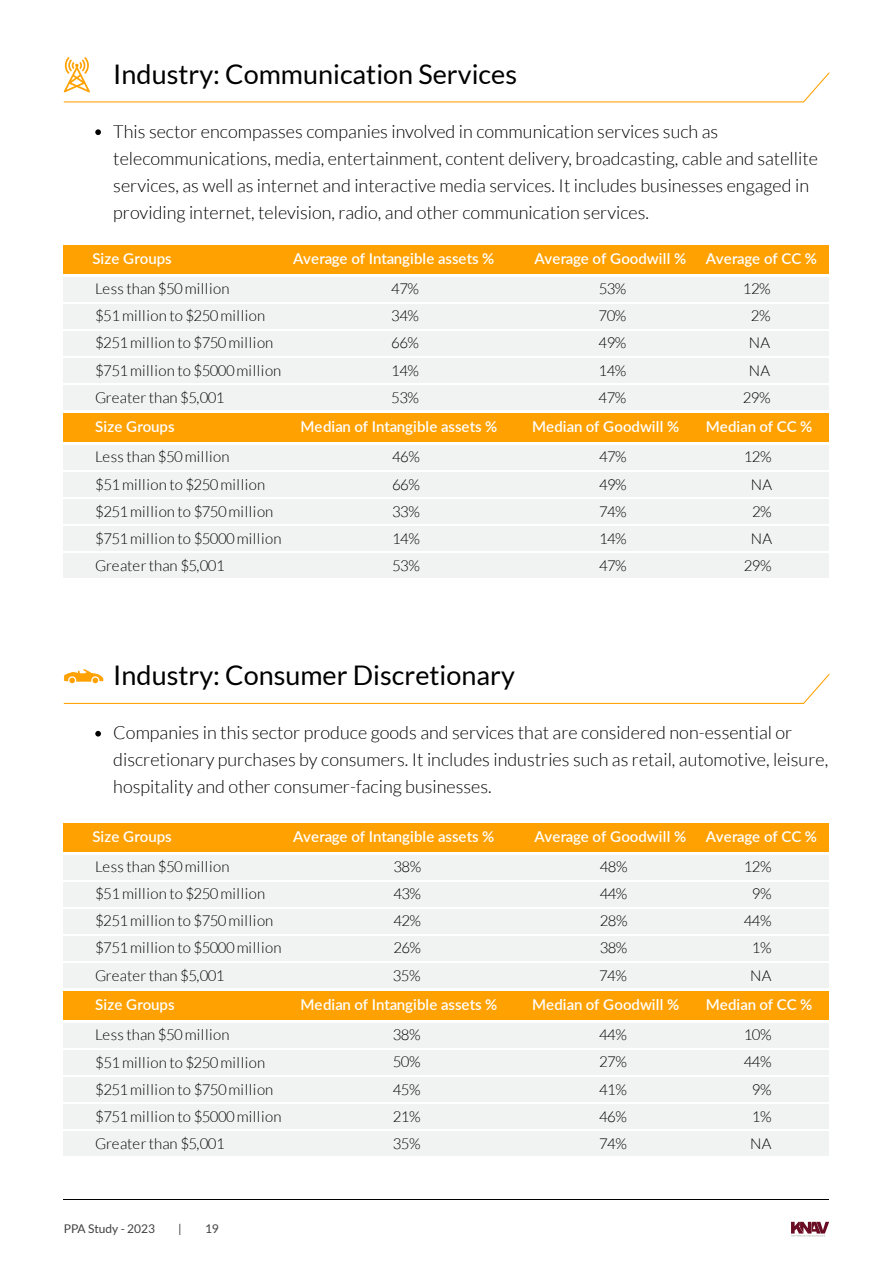
<style>
.page{position:relative;width:893px;height:1263px;background:#fff}
.page>*{position:absolute;margin:0;border:0;box-sizing:border-box;transform-origin:0 0}
.t1{font:27px "Lato";color:#000}
.t2{font:300 18px/27px "Lato";color:#000}
.t3{font:300 15px/27px "Lato";letter-spacing:.005em;color:#000}
.t4{font:600 15px "Lato";letter-spacing:-.005em;color:#fff}
.t5{font:300 15px "Lato";letter-spacing:.035em;color:#000}
.t6{font:12px "Lato";color:#414042}
</style>
<div class="page">
<hr style="left:64px;top:1199px;width:765px;height:1px;background:#000">
<svg style="left:95px;top:129px;width:6px;height:6px"></svg>
<div style="left:64px;top:245px;width:765px;height:29px;background:#ffa100"></div>
<div style="left:64px;top:277px;width:765px;height:25px;background:#f1f2f2"></div>
<div style="left:64px;top:304px;width:765px;height:25px;background:#f1f2f2"></div>
<div style="left:64px;top:331px;width:765px;height:25px;background:#f1f2f2"></div>
<div style="left:64px;top:358px;width:765px;height:25px;background:#f1f2f2"></div>
<div style="left:64px;top:385px;width:765px;height:25px;background:#f1f2f2"></div>
<div style="left:64px;top:413px;width:765px;height:29px;background:#ffa100"></div>
<div style="left:64px;top:445px;width:765px;height:25px;background:#f1f2f2"></div>
<div style="left:64px;top:472px;width:765px;height:25px;background:#f1f2f2"></div>
<div style="left:64px;top:499px;width:765px;height:25px;background:#f1f2f2"></div>
<div style="left:64px;top:526px;width:765px;height:25px;background:#f1f2f2"></div>
<div style="left:64px;top:553px;width:765px;height:25px;background:#f1f2f2"></div>
<svg style="left:95px;top:731px;width:6px;height:5px"></svg>
<div style="left:64px;top:823px;width:765px;height:29px;background:#ffa100"></div>
<div style="left:64px;top:855px;width:765px;height:24px;background:#f1f2f2"></div>
<div style="left:64px;top:882px;width:765px;height:24px;background:#f1f2f2"></div>
<div style="left:64px;top:909px;width:765px;height:25px;background:#f1f2f2"></div>
<div style="left:64px;top:936px;width:765px;height:25px;background:#f1f2f2"></div>
<div style="left:64px;top:963px;width:765px;height:25px;background:#f1f2f2"></div>
<div style="left:64px;top:991px;width:765px;height:29px;background:#ffa100"></div>
<div style="left:64px;top:1023px;width:765px;height:25px;background:#f1f2f2"></div>
<div style="left:64px;top:1050px;width:765px;height:25px;background:#f1f2f2"></div>
<div style="left:64px;top:1077px;width:765px;height:25px;background:#f1f2f2"></div>
<div style="left:64px;top:1104px;width:765px;height:25px;background:#f1f2f2"></div>
<div style="left:64px;top:1131px;width:765px;height:25px;background:#f1f2f2"></div>
<svg style="left:63px;top:57px;width:767px;height:46px"></svg>
<svg style="left:63px;top:669px;width:767px;height:35px"></svg>
<svg style="left:791px;top:1222px;width:38px;height:14px"></svg>
<h1 class="t1" style="left:113px;top:59px;width:405px">Industry: Communication Services</h1>
<p class="t2" style="left:113px;top:118px;width:706px">This sector encompasses companies involved in communication services such as telecommunications, media, entertainment, content delivery, broadcasting, cable and satellite services, as well as internet and interactive media services. It includes businesses engaged in providing internet, television, radio, and other communication services.</p>
<p class="t4" style="left:92px;top:247px;width:81px">Size Groups</p>
<p class="t4" style="left:293px;top:247px;width:203px">Average of Intangible assets %</p>
<p class="t4" style="left:534px;top:247px;width:153px">Average of Goodwill %</p>
<p class="t4" style="left:706px;top:247px;width:113px">Average of CC %</p>
<p class="t3" style="left:95px;top:275px;width:136px">Less than $50million</p>
<p class="t3" style="left:391px;top:275px;width:29px">47%</p>
<p class="t3" style="left:599px;top:275px;width:29px">53%</p>
<p class="t3" style="left:743px;top:275px;width:29px">12%</p>
<p class="t5" style="left:95px;top:308px;width:172px">$51million to $250million</p>
<p class="t3" style="left:391px;top:303px;width:29px">34%</p>
<p class="t3" style="left:599px;top:303px;width:29px">70%</p>
<p class="t3" style="left:751px;top:303px;width:21px">2%</p>
<p class="t5" style="left:95px;top:335px;width:180px">$251million to $750million</p>
<p class="t3" style="left:391px;top:330px;width:29px">66%</p>
<p class="t3" style="left:599px;top:330px;width:29px">49%</p>
<p class="t3" style="left:749px;top:330px;width:23px">NA</p>
<p class="t3" style="left:95px;top:357px;width:188px">$751million to $5000million</p>
<p class="t3" style="left:391px;top:357px;width:29px">14%</p>
<p class="t3" style="left:599px;top:357px;width:29px">14%</p>
<p class="t3" style="left:749px;top:357px;width:23px">NA</p>
<p class="t3" style="left:95px;top:384px;width:131px">Greater than $5,001</p>
<p class="t3" style="left:391px;top:384px;width:29px">53%</p>
<p class="t3" style="left:599px;top:384px;width:29px">47%</p>
<p class="t3" style="left:743px;top:384px;width:29px">29%</p>
<p class="t4" style="left:95px;top:415px;width:81px">Size Groups</p>
<p class="t4" style="left:301px;top:415px;width:198px">Median of Intangible assets %</p>
<p class="t4" style="left:532px;top:415px;width:149px">Median of Goodwill %</p>
<p class="t4" style="left:706px;top:415px;width:108px">Median of CC %</p>
<p class="t3" style="left:95px;top:444px;width:136px">Less than $50million</p>
<p class="t3" style="left:392px;top:444px;width:29px">46%</p>
<p class="t3" style="left:599px;top:444px;width:29px">47%</p>
<p class="t3" style="left:744px;top:444px;width:29px">12%</p>
<p class="t5" style="left:95px;top:476px;width:172px">$51million to $250million</p>
<p class="t3" style="left:392px;top:471px;width:29px">66%</p>
<p class="t3" style="left:599px;top:471px;width:29px">49%</p>
<p class="t3" style="left:751px;top:471px;width:23px">NA</p>
<p class="t5" style="left:95px;top:503px;width:180px">$251million to $750million</p>
<p class="t3" style="left:392px;top:498px;width:29px">33%</p>
<p class="t3" style="left:599px;top:498px;width:29px">74%</p>
<p class="t3" style="left:752px;top:498px;width:21px">2%</p>
<p class="t3" style="left:95px;top:525px;width:188px">$751million to $5000million</p>
<p class="t3" style="left:392px;top:525px;width:29px">14%</p>
<p class="t3" style="left:599px;top:525px;width:29px">14%</p>
<p class="t3" style="left:751px;top:525px;width:23px">NA</p>
<p class="t3" style="left:95px;top:552px;width:131px">Greater than $5,001</p>
<p class="t3" style="left:392px;top:552px;width:29px">53%</p>
<p class="t3" style="left:599px;top:552px;width:29px">47%</p>
<p class="t3" style="left:744px;top:552px;width:29px">29%</p>
<h1 class="t1" style="left:113px;top:660px;width:403px">Industry: Consumer Discretionary</h1>
<p class="t2" style="left:113px;top:719px;width:716px">Companies in this sector produce goods and services that are considered non-essential or discretionary purchases by consumers. It includes industries such as retail, automotive, leisure, hospitality and other consumer-facing businesses.</p>
<p class="t4" style="left:92px;top:825px;width:81px">Size Groups</p>
<p class="t4" style="left:293px;top:825px;width:203px">Average of Intangible assets %</p>
<p class="t4" style="left:534px;top:825px;width:153px">Average of Goodwill %</p>
<p class="t4" style="left:706px;top:825px;width:113px">Average of CC %</p>
<p class="t3" style="left:95px;top:853px;width:188px">Less than $50million $51million to $250million $251million to $750million $751million to $5000million<br>Greater than $5,001</p>
<p class="t4" style="left:95px;top:993px;width:81px">Size Groups</p>
<p class="t4" style="left:301px;top:993px;width:198px">Median of Intangible assets %</p>
<p class="t4" style="left:532px;top:993px;width:149px">Median of Goodwill %</p>
<p class="t4" style="left:706px;top:993px;width:108px">Median of CC %</p>
<p class="t3" style="left:95px;top:1021px;width:188px">Less than $50million $51million to $250million $251million to $750million $751million to $5000million<br>Greater than $5,001</p>
<p class="t3" style="left:393px;top:853px;width:29px">38%</p>
<p class="t3" style="left:600px;top:853px;width:29px">48%</p>
<p class="t3" style="left:744px;top:853px;width:29px">12%</p>
<p class="t3" style="left:393px;top:880px;width:29px">43%</p>
<p class="t3" style="left:600px;top:880px;width:29px">44%</p>
<p class="t3" style="left:752px;top:880px;width:21px">9%</p>
<p class="t3" style="left:393px;top:907px;width:29px">42%</p>
<p class="t3" style="left:600px;top:907px;width:29px">28%</p>
<p class="t3" style="left:744px;top:907px;width:29px">44%</p>
<p class="t3" style="left:393px;top:934px;width:29px">26%</p>
<p class="t3" style="left:600px;top:934px;width:29px">38%</p>
<p class="t3" style="left:752px;top:934px;width:21px">1%</p>
<p class="t3" style="left:393px;top:962px;width:29px">35%</p>
<p class="t3" style="left:599px;top:962px;width:29px">74%</p>
<p class="t3" style="left:750px;top:962px;width:23px">NA</p>
<p class="t3" style="left:393px;top:1021px;width:29px">38%</p>
<p class="t3" style="left:599px;top:1021px;width:29px">44%</p>
<p class="t3" style="left:744px;top:1021px;width:29px">10%</p>
<p class="t3" style="left:393px;top:1049px;width:29px">50%</p>
<p class="t3" style="left:599px;top:1049px;width:29px">27%</p>
<p class="t3" style="left:744px;top:1049px;width:29px">44%</p>
<p class="t3" style="left:393px;top:1076px;width:29px">45%</p>
<p class="t3" style="left:599px;top:1076px;width:29px">41%</p>
<p class="t3" style="left:752px;top:1076px;width:21px">9%</p>
<p class="t3" style="left:393px;top:1103px;width:29px">21%</p>
<p class="t3" style="left:599px;top:1103px;width:29px">46%</p>
<p class="t3" style="left:752px;top:1103px;width:21px">1%</p>
<p class="t3" style="left:393px;top:1130px;width:29px">35%</p>
<p class="t3" style="left:599px;top:1130px;width:29px">74%</p>
<p class="t3" style="left:750px;top:1130px;width:23px">NA</p>
<p class="t6" style="left:64px;top:1222px;width:93px">PPA Study - 2023</p>
<p class="t6" style="left:178px;top:1222px;width:5px">|</p>
<p class="t6" style="left:205px;top:1222px;width:15px">19</p>
</div>
